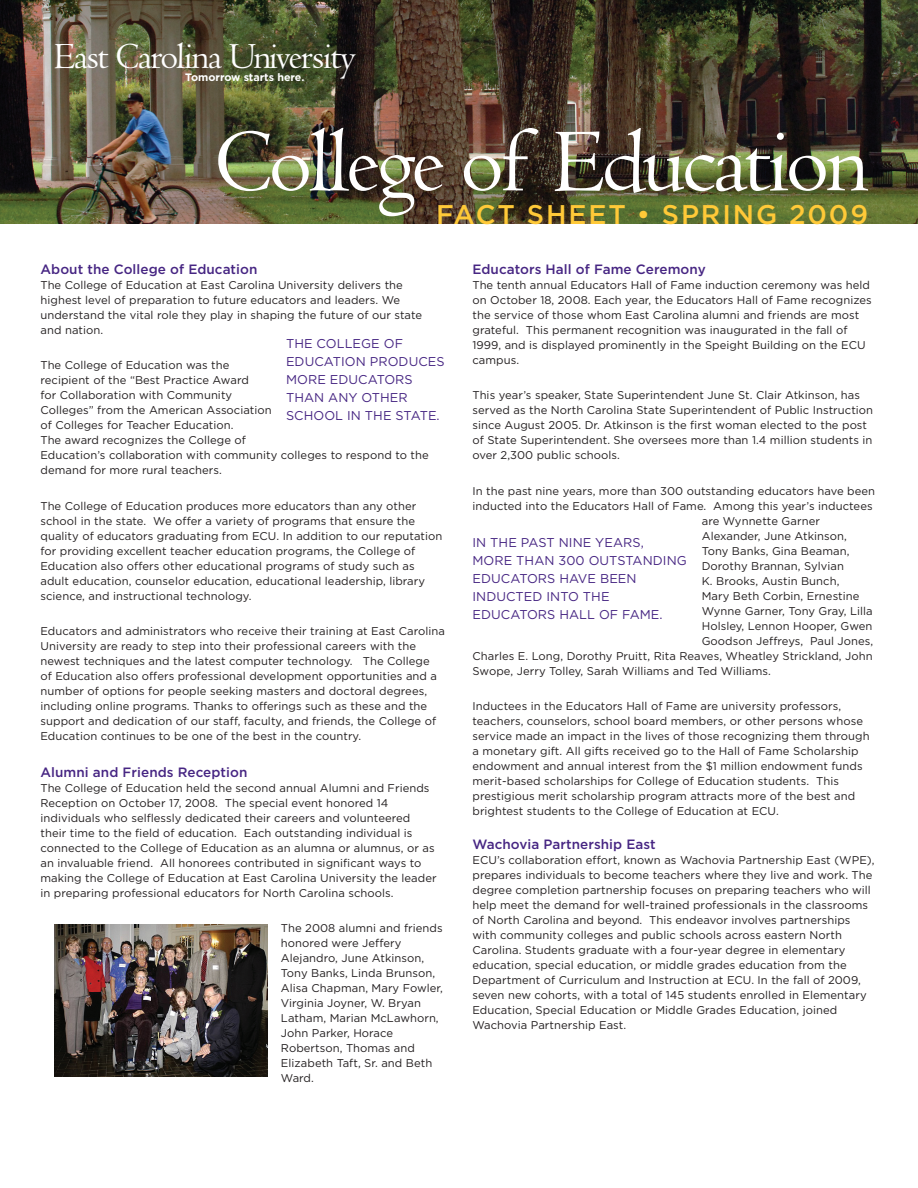
<style>
.page{position:relative;width:918px;height:1188px;background:#fff}
.page>*{position:absolute;margin:0;border:0;box-sizing:border-box;transform-origin:0 0}
.t1{font:93px "Centaur MT Std";letter-spacing:-.04em;color:#fff}
.t2{font:38.1px "Centaur MT Std";letter-spacing:-.04em;color:#fff}
.t3{font:500 27px "Gotham";letter-spacing:.07em;color:#ffc938}
.t4{font:500 13.5px "Gotham";letter-spacing:.005em;color:#472683}
.t5{font:12.75px "Gotham";letter-spacing:.005em;color:#472683}
.t6{font:11.25px/15px "Gotham";letter-spacing:.005em;color:#231f20}
.t7{font:700 10.8px "Gotham";color:#fff}
</style>
<div class="page">
<img style="left:0;top:0;width:918px;height:224px">
<img style="left:54px;top:924px;width:213px;height:152px">
<p class="t2" style="left:54px;top:35px;width:303px">East Carolina University</p>
<p class="t7" style="left:185px;top:71px;width:121px">Tomorrow starts here.</p>
<p class="t1" style="left:214px;top:111px;width:656px">College of Education</p>
<p class="t3" style="left:436px;top:199px;width:433px">FACT SHEET • SPRING 2009</p>
<p class="t4" style="left:40px;top:262px;width:218px">About the College of Education</p>
<p class="t6" style="left:40px;top:277px;width:383px">The College of Education at East Carolina University delivers the highest level of preparation to future educators and leaders. We understand the vital role they play in shaping the future of our state and nation.</p>
<p class="t6" style="left:40px;top:358px;width:390px">The College of Education was the<br>recipient of the “Best Practice Award<br>for Collaboration with Community<br>Colleges” from the American Association<br>of Colleges for Teacher Education.<br>The award recognizes the College of<br>Education’s collaboration with community colleges to respond to the demand for more rural teachers.</p>
<p class="t6" style="left:40px;top:498px;width:404px">The College of Education produces more educators than any other school in the state. We offer a variety of programs that ensure the quality of educators graduating from ECU. In addition to our reputation for providing excellent teacher education programs, the College of Education also offers other educational programs of study such as adult education, counselor education, educational leadership, library science, and instructional technology.</p>
<p class="t6" style="left:40px;top:623px;width:406px">Educators and administrators who receive their training at East Carolina University are ready to step into their professional careers with the newest techniques and the latest computer technology. The College<br>of Education also offers professional development opportunities and a number of options for people seeking masters and doctoral degrees, including online programs. Thanks to offerings such as these and the support and dedication of our staff, faculty, and friends, the College of Education continues to be one of the best in the country.</p>
<p class="t4" style="left:40px;top:764px;width:208px">Alumni and Friends Reception</p>
<p class="t6" style="left:40px;top:780px;width:398px">The College of Education held the second annual Alumni and Friends Reception on October 17, 2008. The special event honored 14 individuals who selflessly dedicated their careers and volunteered their time to the field of education. Each outstanding individual is connected to the College of Education as an alumna or alumnus, or as an invaluable friend. All honorees contributed in significant ways to making the College of Education at East Carolina University the leader in preparing professional educators for North Carolina schools.</p>
<p class="t6" style="left:281px;top:920px;width:163px">The 2008 alumni and friends honored were Jeffery<br>Alejandro, June Atkinson,<br>Tony Banks, Linda Brunson,<br>Alisa Chapman, Mary Fowler,<br>Virginia Joyner, W. Bryan<br>Latham, Marian McLawhorn,<br>John Parker, Horace<br>Robertson, Thomas and<br>Elizabeth Taft, Sr. and Beth<br>Ward.</p>
<p class="t5" style="left:286px;top:337px;width:50px">The College</p>
<p class="t5" style="left:384px;top:337px;width:10px">of</p>
<p class="t5" style="left:286px;top:355px;width:19px">Education</p>
<p class="t5" style="left:370px;top:355px;width:11px">produces</p>
<p class="t5" style="left:286px;top:373px;width:11px">more</p>
<p class="t5" style="left:330px;top:373px;width:10px">educators</p>
<p class="t5" style="left:286px;top:391px;width:11px">than</p>
<p class="t5" style="left:328px;top:391px;width:44px">an y other</p>
<p class="t5" style="left:286px;top:409px;width:11px">school</p>
<p class="t5" style="left:347px;top:409px;width:28px">in the</p>
<p class="t5" style="left:396px;top:409px;width:9px">state</p>
<p class="t5" style="left:437px;top:409px;width:5px">.</p>
<p class="t4" style="left:472px;top:262px;width:235px">Educators Hall of Fame Ceremony</p>
<p class="t6" style="left:472px;top:277px;width:401px">The tenth annual Educators Hall of Fame induction ceremony was held on October 18, 2008. Each year, the Educators Hall of Fame recognizes the service of those whom East Carolina alumni and friends are most grateful. This permanent recognition was inaugurated in the fall of 1999, and is displayed prominently in the Speight Building on the ECU campus.</p>
<p class="t6" style="left:472px;top:388px;width:402px">This year’s speaker, State Superintendent June St. Clair Atkinson, has served as the North Carolina State Superintendent of Public Instruction since August 2005. Dr. Atkinson is the first woman elected to the post of State Superintendent. She oversees more than 1.4 million students in over 2,300 public schools.</p>
<p class="t6" style="left:472px;top:483px;width:404px">In the past nine years, more than 300 outstanding educators have been</p>
<p class="t6" style="left:472px;top:498px;width:402px">inducted into the Educators Hall of Fame. Among this year’s inductees</p>
<p class="t6" style="left:702px;top:513px;width:120px">are Wynnette Garner</p>
<p class="t6" style="left:702px;top:528px;width:147px">Alexander, June Atkinson,</p>
<p class="t6" style="left:702px;top:543px;width:149px">Tony Banks, Gina Beaman,</p>
<p class="t6" style="left:702px;top:558px;width:144px">Dorothy Brannan, Sylvian</p>
<p class="t6" style="left:702px;top:573px;width:139px">K. Brooks, Austin Bunch,</p>
<p class="t6" style="left:702px;top:588px;width:159px">Mary Beth Corbin, Ernestine</p>
<p class="t6" style="left:702px;top:603px;width:172px">Wynne Garner, Tony Gray, Lilla</p>
<p class="t6" style="left:702px;top:618px;width:172px">Holsley, Lennon Hooper, Gwen</p>
<p class="t6" style="left:702px;top:633px;width:173px">Goodson Jeffreys, Paul Jones,</p>
<p class="t6" style="left:472px;top:648px;width:402px">Charles E. Long, Dorothy Pruitt, Rita Reaves, Wheatley Strickland, John</p>
<p class="t6" style="left:472px;top:663px;width:300px">Swope, Jerry Tolley, Sarah Williams and Ted Williams.</p>
<p class="t6" style="left:472px;top:698px;width:399px">Inductees in the Educators Hall of Fame are university professors, teachers, counselors, school board members, or other persons whose service made an impact in the lives of those recognizing them through a monetary gift. All gifts received go to the Hall of Fame Scholarship endowment and annual interest from the $1 million endowment funds merit-based scholarships for College of Education students. This prestigious merit scholarship program attracts more of the best and brightest students to the College of Education at ECU.</p>
<p class="t4" style="left:472px;top:836px;width:185px">Wachovia Partnership East</p>
<p class="t6" style="left:472px;top:852px;width:404px">ECU’s collaboration effort, known as Wachovia Partnership East (WPE), prepares individuals to become teachers where they live and work. The degree completion partnership focuses on preparing teachers who will help meet the demand for well-trained professionals in the classrooms of North Carolina and beyond. This endeavor involves partnerships with community colleges and public schools across eastern North Carolina. Students graduate with a four-year degree in elementary education, special education, or middle grades education from the Department of Curriculum and Instruction at ECU. In the fall of 2009, seven new cohorts, with a total of 145 students enrolled in Elementary Education, Special Education or Middle Grades Education, joined Wachovia Partnership East.</p>
<p class="t5" style="left:472px;top:536px;width:28px">In the</p>
<p class="t5" style="left:521px;top:536px;width:10px">past</p>
<p class="t5" style="left:559px;top:536px;width:9px">nine</p>
<p class="t5" style="left:595px;top:536px;width:19px">years</p>
<p class="t5" style="left:641px;top:536px;width:5px">,</p>
<p class="t5" style="left:472px;top:554px;width:11px">more</p>
<p class="t5" style="left:516px;top:554px;width:11px">than</p>
<p class="t5" style="left:559px;top:554px;width:40px">300 outstanding</p>
<p class="t5" style="left:472px;top:572px;width:10px">educators</p>
<p class="t5" style="left:559px;top:572px;width:10px">have</p>
<p class="t5" style="left:600px;top:572px;width:10px">been</p>
<p class="t5" style="left:472px;top:590px;width:10px">inducted</p>
<p class="t5" style="left:547px;top:590px;width:9px">into</p>
<p class="t5" style="left:583px;top:590px;width:10px">the</p>
<p class="t5" style="left:472px;top:608px;width:19px">Educators</p>
<p class="t5" style="left:559px;top:608px;width:20px">Hall</p>
<p class="t5" style="left:599px;top:608px;width:42px">of Fame</p>
<p class="t5" style="left:660px;top:608px;width:5px">.</p>
</div>
